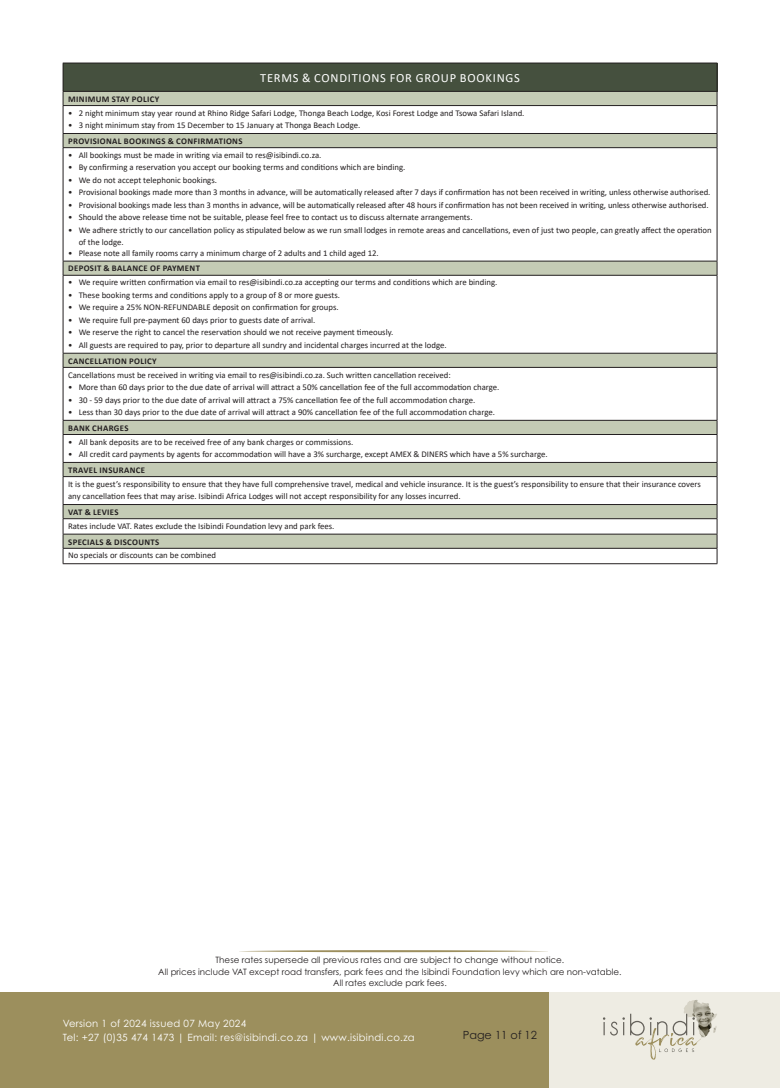
<style>
.page{position:relative;width:780px;height:1088px;background:#fff}
.page>*{position:absolute;margin:0;border:0;box-sizing:border-box;transform-origin:0 0}
.t1{font:12.5px "Calibri";letter-spacing:.06em;color:#fff}
.t2{font:11.25px "Century Gothic Pro";color:#231f20}
.t3{font:10px/13.8px "Century Gothic Pro";letter-spacing:.025em;color:#fff}
.t4{font:8.75px/12.5px "Calibri";color:#231f20}
.t5{font:8.75px/11.2px "Century Gothic Pro";color:#231f20;text-align:center}
.t6{font:700 8.75px "Calibri";letter-spacing:.04em;color:#231f20}
</style>
<div class="page">
<svg style="left:548px;top:992px;width:232px;height:96px;background:#e8e6dc"></svg>
<div style="left:0;top:992px;width:548px;height:96px;background:#9c8f5d"></div>
<svg style="left:239px;top:950px;width:309px;height:2px"></svg>
<div style="left:63px;top:63px;width:654px;height:28px;background:#45503e"></div>
<svg style="left:64px;top:92px;width:652px;height:456px"></svg>
<hr style="left:63px;top:63px;width:654px;height:1px;background:#231f20">
<hr style="left:63px;top:91px;width:654px;height:1px;background:#231f20">
<hr style="left:63px;top:105px;width:654px;height:1px;background:#231f20">
<hr style="left:63px;top:133px;width:654px;height:1px;background:#231f20">
<svg style="left:63px;top:63px;width:1px;height:84px"></svg>
<svg style="left:716px;top:63px;width:1px;height:84px"></svg>
<hr style="left:63px;top:147px;width:654px;height:1px;background:#231f20">
<hr style="left:63px;top:148px;width:1px;height:113px;background:#231f20">
<hr style="left:716px;top:148px;width:1px;height:113px;background:#231f20">
<hr style="left:63px;top:261px;width:654px;height:1px;background:#231f20">
<svg style="left:63px;top:261px;width:1px;height:14px"></svg>
<svg style="left:716px;top:261px;width:1px;height:14px"></svg>
<hr style="left:63px;top:275px;width:654px;height:1px;background:#231f20">
<hr style="left:63px;top:276px;width:1px;height:77px;background:#231f20">
<hr style="left:716px;top:276px;width:1px;height:77px;background:#231f20">
<hr style="left:63px;top:353px;width:654px;height:1px;background:#231f20">
<svg style="left:63px;top:353px;width:1px;height:14px"></svg>
<svg style="left:716px;top:353px;width:1px;height:14px"></svg>
<hr style="left:63px;top:367px;width:654px;height:1px;background:#231f20">
<hr style="left:63px;top:368px;width:1px;height:52px;background:#231f20">
<hr style="left:716px;top:368px;width:1px;height:52px;background:#231f20">
<hr style="left:63px;top:420px;width:654px;height:1px;background:#231f20">
<hr style="left:63px;top:434px;width:654px;height:1px;background:#231f20">
<hr style="left:63px;top:462px;width:654px;height:1px;background:#231f20">
<hr style="left:63px;top:476px;width:654px;height:1px;background:#231f20">
<hr style="left:63px;top:504px;width:654px;height:1px;background:#231f20">
<hr style="left:63px;top:518px;width:654px;height:1px;background:#231f20">
<hr style="left:63px;top:534px;width:654px;height:1px;background:#231f20">
<hr style="left:63px;top:548px;width:654px;height:1px;background:#231f20">
<svg style="left:63px;top:421px;width:1px;height:142px"></svg>
<svg style="left:716px;top:421px;width:1px;height:142px"></svg>
<hr style="left:63px;top:563px;width:654px;height:1px;background:#231f20">
<p class="t1" style="left:260px;top:69px;width:261px">TERMS &amp; CONDITIONS FOR GROUP BOOKINGS</p>
<p class="t6" style="left:68px;top:93px;width:93px">MINIMUM STAY POLICY</p>
<p class="t4" style="left:68px;top:106px;width:458px">• 2 night minimum stay year round at Rhino Ridge Safari Lodge, Thonga Beach Lodge, Kosi Forest Lodge and Tsowa Safari Island.</p>
<p class="t4" style="left:68px;top:119px;width:294px">• 3 night minimum stay from 15 December to 15 January at Thonga Beach Lodge.</p>
<p class="t6" style="left:68px;top:135px;width:176px">PROVISIONAL BOOKINGS &amp; CONFIRMATIONS</p>
<p class="t4" style="left:68px;top:148px;width:255px">• All bookings must be made in writing via email to res@isibindi.co.za.</p>
<p class="t4" style="left:68px;top:161px;width:339px">• By confirming a reservation you accept our booking terms and conditions which are binding.</p>
<p class="t4" style="left:68px;top:173px;width:150px">• We do not accept telephonic bookings.</p>
<p class="t4" style="left:68px;top:186px;width:643px">• Provisional bookings made more than 3 months in advance, will be automatically released after 7 days if confirmation has not been received in writing, unless otherwise authorised.</p>
<p class="t4" style="left:68px;top:198px;width:642px">• Provisional bookings made less than 3 months in advance, will be automatically released after 48 hours if confirmation has not been received in writing, unless otherwise authorised.</p>
<p class="t4" style="left:68px;top:211px;width:406px">• Should the above release time not be suitable, please feel free to contact us to discuss alternate arrangements.</p>
<p class="t4" style="left:79px;top:223px;width:634px;text-indent:-11px">• We adhere strictly to our cancellation policy as stipulated below as we run small lodges in remote areas and cancellations, even of just two people, can greatly affect the operation of the lodge.</p>
<p class="t4" style="left:68px;top:246px;width:312px">• Please note all family rooms carry a minimum charge of 2 adults and 1 child aged 12.</p>
<p class="t6" style="left:68px;top:262px;width:133px">DEPOSIT &amp; BALANCE OF PAYMENT</p>
<p class="t4" style="left:68px;top:276px;width:431px">• We require written confirmation via email to res@isibindi.co.za accepting our terms and conditions which are binding.</p>
<p class="t4" style="left:68px;top:288px;width:273px">• These booking terms and conditions apply to a group of 8 or more guests.</p>
<p class="t4" style="left:68px;top:301px;width:272px">• We require a 25% NON-REFUNDABLE deposit on confirmation for groups.</p>
<p class="t4" style="left:68px;top:313px;width:249px">• We require full pre-payment 60 days prior to guests date of arrival.</p>
<p class="t4" style="left:68px;top:326px;width:327px">• We reserve the right to cancel the reservation should we not receive payment timeously.</p>
<p class="t4" style="left:68px;top:338px;width:380px">• All guests are required to pay, prior to departure all sundry and incidental charges incurred at the lodge.</p>
<p class="t6" style="left:68px;top:354px;width:90px">CANCELLATION POLICY</p>
<p class="t4" style="left:68px;top:368px;width:384px">Cancellations must be received in writing via email to res@isibindi.co.za. Such written cancellation received:</p>
<p class="t4" style="left:68px;top:381px;width:433px">• More than 60 days prior to the due date of arrival will attract a 50% cancellation fee of the full accommodation charge.</p>
<p class="t4" style="left:68px;top:393px;width:409px">• 30 - 59 days prior to the due date of arrival will attract a 75% cancellation fee of the full accommodation charge.</p>
<p class="t4" style="left:68px;top:406px;width:428px">• Less than 30 days prior to the due date of arrival will attract a 90% cancellation fee of the full accommodation charge.</p>
<p class="t6" style="left:68px;top:422px;width:62px">BANK CHARGES</p>
<p class="t4" style="left:68px;top:435px;width:287px">• All bank deposits are to be received free of any bank charges or commissions.</p>
<p class="t4" style="left:68px;top:448px;width:481px">• All credit card payments by agents for accommodation will have a 3% surcharge, except AMEX &amp; DINERS which have a 5% surcharge.</p>
<p class="t6" style="left:68px;top:464px;width:78px">TRAVEL INSURANCE</p>
<p class="t4" style="left:68px;top:477px;width:634px">It is the guest’s responsibility to ensure that they have full comprehensive travel, medical and vehicle insurance. It is the guest’s responsibility to ensure that their insurance covers any cancellation fees that may arise. Isibindi Africa Lodges will not accept responsibility for any losses incurred.</p>
<p class="t6" style="left:68px;top:506px;width:52px">VAT &amp; LEVIES</p>
<p class="t4" style="left:68px;top:519px;width:268px">Rates include VAT. Rates exclude the Isibindi Foundation levy and park fees.</p>
<p class="t6" style="left:68px;top:535px;width:92px">SPECIALS &amp; DISCOUNTS</p>
<p class="t4" style="left:68px;top:549px;width:149px">No specials or discounts can be combined</p>
<p class="t5" style="left:158px;top:954px;width:465px">These rates supersede all previous rates and are subject to change without notice.<br>All prices include VAT except road transfers, park fees and the Isibindi Foundation levy which are non-vatable.<br>All rates exclude park fees.</p>
<p class="t3" style="left:63px;top:1017px;width:353px">Version 1 of 2024 issued 07 May 2024<br>Tel: +27 (0)35 474 1473 | Email: res@isibindi.co.za | www.isibindi.co.za</p>
<p class="t2" style="left:462px;top:1028px;width:76px">Page 11 of 12</p>
</div>
